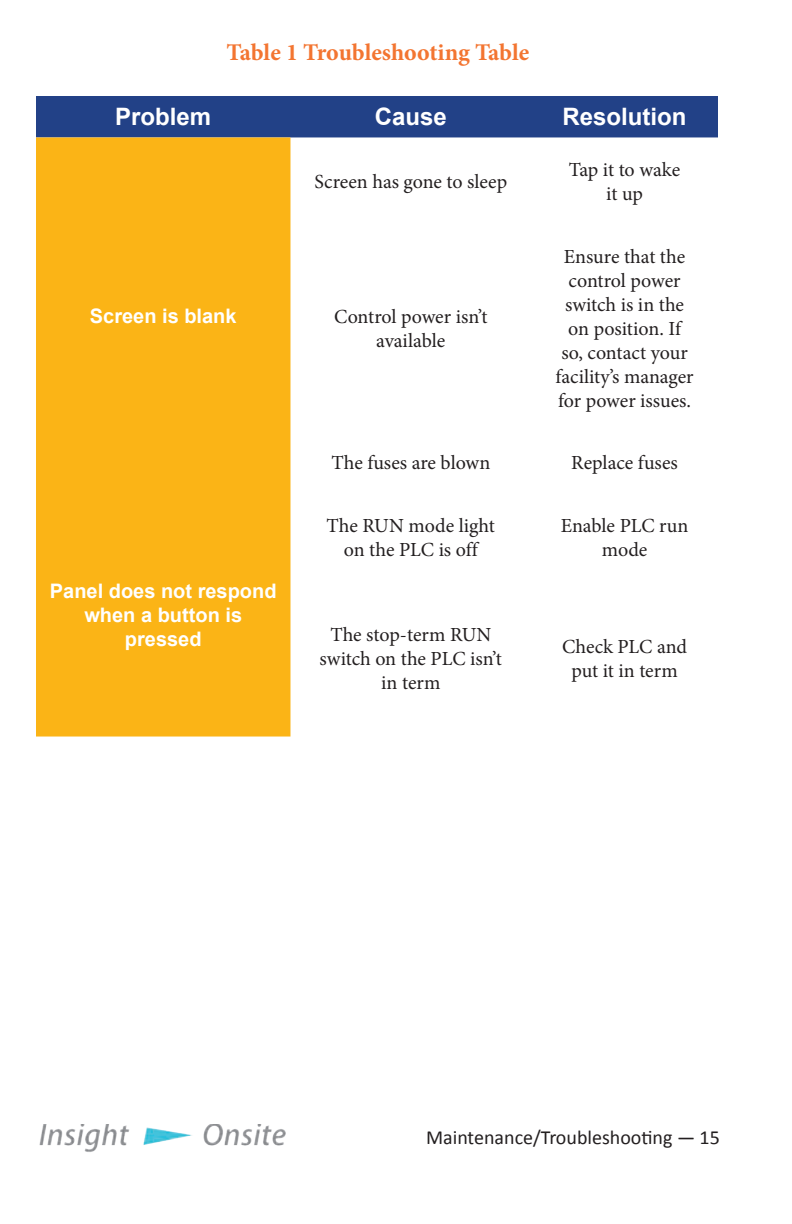
<style>
.page{position:relative;width:792px;height:1224px;background:#fff}
.page>*{position:absolute;margin:0;border:0;box-sizing:border-box;transform-origin:0 0}
.t1{font:700 24px "Minion Pro";letter-spacing:-.005em;color:#f37531}
.t2{font:700 24px "Arial";color:#fff}
.t3{font:20px/24px "Minion Pro";letter-spacing:-.005em;color:#231f20;text-align:center}
.t4{font:700 20px/24px "Arial";color:#fff;text-align:center}
.t5{font:20px "Calibri";color:#231f20}
</style>
<div class="page">
<img style="left:39px;top:1124px;width:246px;height:28px">
<div style="left:36px;top:96px;width:682px;height:41px;background:#224187"></div>
<div style="left:36px;top:137px;width:254px;height:600px;background:#fbb416"></div>
<p class="t1" style="left:227px;top:35px;width:304px">Table 1 Troubleshooting Table</p>
<p class="t2" style="left:115px;top:101px;width:98px">Problem</p>
<p class="t2" style="left:375px;top:101px;width:74px">Cause</p>
<p class="t2" style="left:563px;top:101px;width:126px">Resolution</p>
<p class="t4" style="left:90px;top:304px;width:148px">Screen is blank</p>
<p class="t4" style="left:50px;top:580px;width:228px">Panel does not respond when a button is pressed</p>
<p class="t3" style="left:314px;top:170px;width:194px">Screen has gone to sleep</p>
<p class="t3" style="left:334px;top:304px;width:155px">Control power isn’t available</p>
<p class="t3" style="left:569px;top:158px;width:113px">Tap it to wake it up</p>
<p class="t3" style="left:556px;top:244px;width:140px">Ensure that the control power switch is in the on position. If so, contact your facility’s manager for power issues.</p>
<p class="t3" style="left:331px;top:451px;width:160px">The fuses are blown</p>
<p class="t3" style="left:571px;top:451px;width:108px">Replace fuses</p>
<p class="t3" style="left:327px;top:513px;width:170px">The RUN mode light on the PLC is off</p>
<p class="t3" style="left:561px;top:513px;width:129px">Enable PLC run mode</p>
<p class="t3" style="left:320px;top:623px;width:184px">The stop-term RUN switch on the PLC isn’t in term</p>
<p class="t3" style="left:562px;top:635px;width:127px">Check PLC and put it in term</p>
<p class="t5" style="left:426px;top:1125px;width:295px">Maintenance/Troubleshooting — 15</p>
</div>
